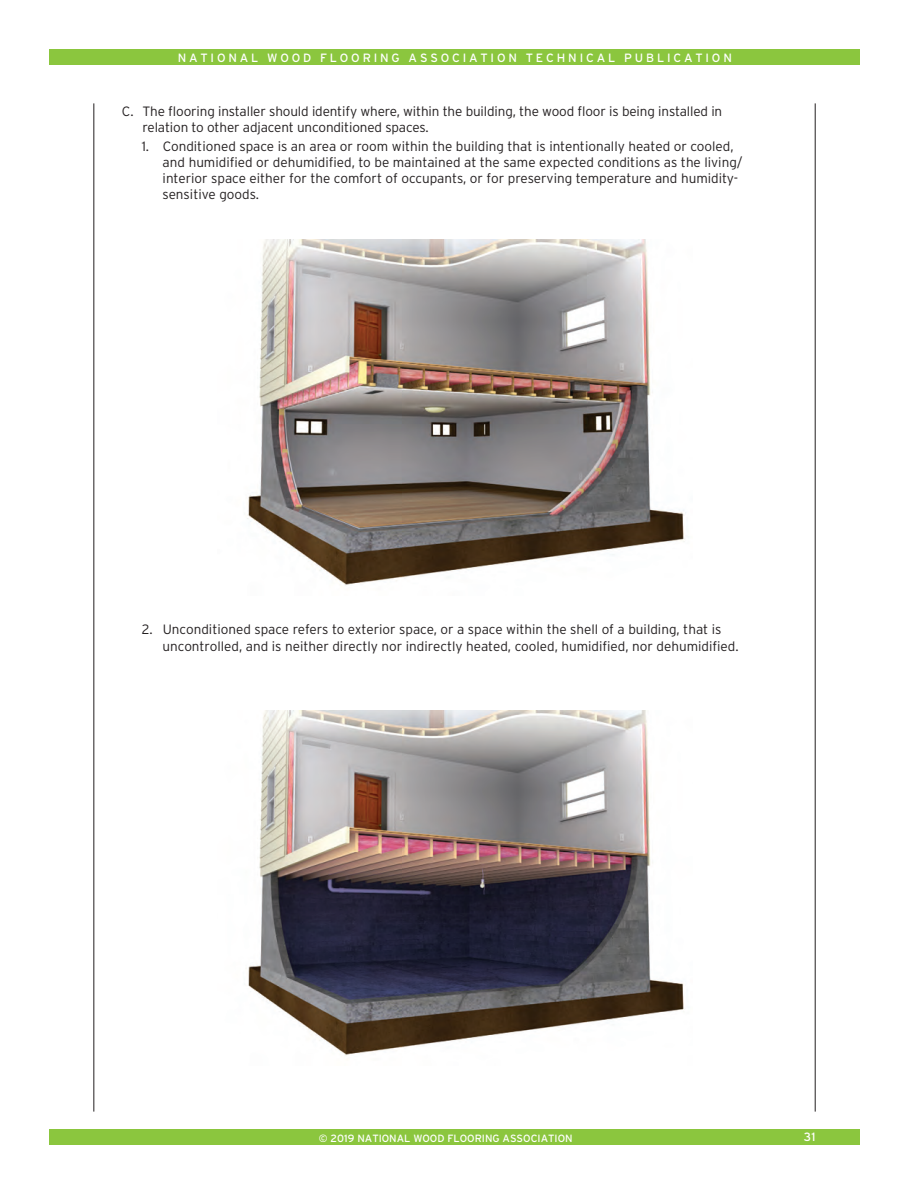
<style>
.page{position:relative;width:911px;height:1179px;background:#fff}
.page>*{position:absolute;margin:0;border:0;box-sizing:border-box;transform-origin:0 0}
.t1{font:300 13.5px/16.2px "Interstate";color:#231f20}
.t2{font:12px "Interstate";letter-spacing:.235em;color:#fff}
.t3{font:10.5px "Interstate";color:#fff}
</style>
<div class="page">
<div style="left:49px;top:49px;width:810px;height:15px;background:#8bc63e"></div>
<div style="left:49px;top:1129px;width:810px;height:16px;background:#8bc63e"></div>
<hr style="left:814px;top:103px;width:1px;height:1008px;background:#231f20">
<hr style="left:93px;top:103px;width:1px;height:1008px;background:#231f20">
<img style="left:247px;top:240px;width:439px;height:346px">
<img style="left:246px;top:710px;width:438px;height:346px">
<p class="t2" style="left:178px;top:50px;width:555px">NATIONAL WOOD FLOORING ASSOCIATION TECHNICAL PUBLICATION</p>
<p class="t1" style="left:142px;top:103px;width:581px;text-indent:-20px">C. The flooring installer should identify where, within the building, the wood floor is being installed in relation to other adjacent unconditioned spaces.</p>
<p class="t1" style="left:162px;top:138px;width:581px;text-indent:-21px">1. Conditioned space is an area or room within the building that is intentionally heated or cooled, and humidified or dehumidified, to be maintained at the same expected conditions as the living/ interior space either for the comfort of occupants, or for preserving temperature and humidity&shy;sensitive goods.</p>
<p class="t1" style="left:162px;top:621px;width:577px;text-indent:-21px">2. Unconditioned space refers to exterior space, or a space within the shell of a building, that is uncontrolled, and is neither directly nor indirectly heated, cooled, humidified, nor dehumidified.</p>
<p class="t3" style="left:319px;top:1131px;width:255px">© 2019 NATIONAL WOOD FLOORING ASSOCIATION</p>
<p class="t2" style="left:803px;top:1130px;width:13px">31</p>
</div>
